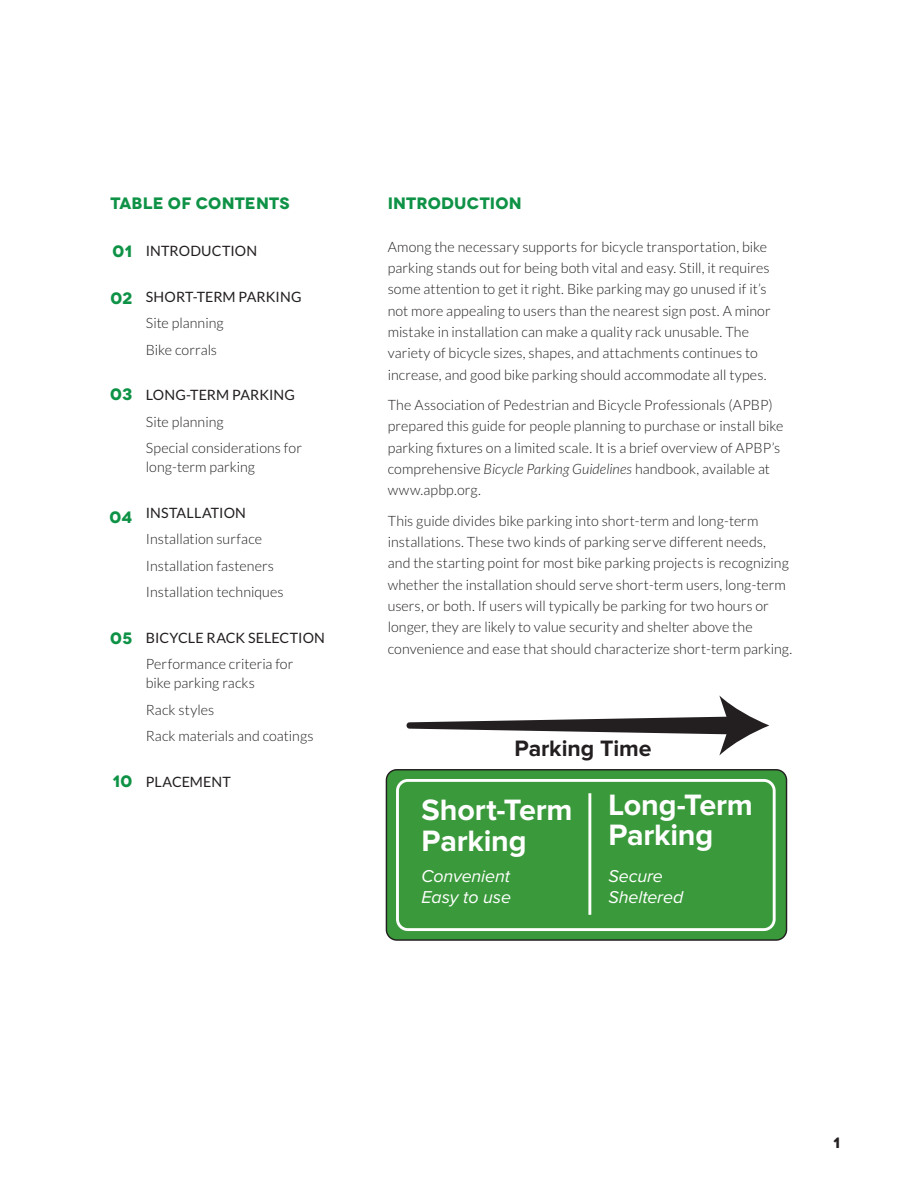
<style>
.page{position:relative;width:918px;height:1188px;background:#fff}
.page>*{position:absolute;margin:0;border:0;box-sizing:border-box;transform-origin:0 0}
.t1{font:700 30.6px/30.6px "Proxima Nova";letter-spacing:-.005em;color:#fff}
.t2{font:700 23.1px "Proxima Nova";letter-spacing:-.005em;color:#231f20}
.t3{font:italic 17.85px/21.5px "Proxima Nova";letter-spacing:-.01em;color:#fff}
.t4{font:700 16.5px "Novecentowide";letter-spacing:.01em;color:#0e9246}
.t5{font:700 15px "Novecentowide";color:#231f20}
.t6{font:300 14.25px/21.3px "Lato";letter-spacing:.005em;color:#231f20}
.t7{font:14.25px "Lato";letter-spacing:.005em;color:#231f20}
.s1{font-style:italic}
</style>
<div class="page">
<div style="left:386px;top:770px;width:401px;height:170px;background:#3a9a3b;border-radius:10px"></div>
<div style="left:386px;top:769px;width:401px;height:172px;border:1px solid #231f20;border-radius:10px"></div>
<svg style="left:407px;top:695px;width:362px;height:60px"></svg>
<hr style="left:588px;top:793px;width:3px;height:122px;background:#fff">
<div style="left:396px;top:779px;width:380px;height:152px;border:3px solid #fff;border-radius:10px"></div>
<p class="t4" style="left:110px;top:193px;width:181px">TABLE OF CONTENTS</p>
<p class="t4" style="left:388px;top:193px;width:136px">INTRODUCTION</p>
<p class="t4" style="left:113px;top:241px;width:21px">01</p>
<p class="t4" style="left:110px;top:288px;width:23px">02</p>
<p class="t6" style="left:388px;top:236px;width:385px">Among the necessary supports for bicycle transportation, bike parking stands out for being both vital and easy. Still, it requires some attention to get it right. Bike parking may go unused if it’s not more appealing to users than the nearest sign post. A minor mistake in installation can make a quality rack unusable. The variety of bicycle sizes, shapes, and attachments continues to increase, and good bike parking should accommodate all types.</p>
<p class="t6" style="left:388px;top:394px;width:397px">The Association of Pedestrian and Bicycle Professionals (APBP) prepared this guide for people planning to purchase or install bike parking fixtures on a limited scale. It is a brief overview of APBP’s comprehensive <span class="s1">Bicycle Parking Guidelines</span> handbook, available at www.apbp.org.</p>
<p class="t6" style="left:388px;top:510px;width:406px">This guide divides bike parking into short-term and long-term installations. These two kinds of parking serve different needs, and the starting point for most bike parking projects is recognizing whether the installation should serve short-term users, long-term users, or both. If users will typically be parking for two hours or longer, they are likely to value security and shelter above the convenience and ease that should characterize short-term parking.</p>
<p class="t7" style="left:146px;top:243px;width:113px">INTRODUCTION</p>
<p class="t7" style="left:146px;top:289px;width:157px">SHORT-TERM PARKING</p>
<p class="t6" style="left:146px;top:310px;width:79px;line-height:26.2px">Site planning<br>Bike corrals</p>
<p class="t7" style="left:146px;top:387px;width:151px">LONG-TERM PARKING</p>
<p class="t6" style="left:146px;top:408px;width:158px;line-height:26.2px">Site planning<br>Special considerations for</p>
<p class="t6" style="left:146px;top:457px;width:111px">long-term parking</p>
<p class="t7" style="left:146px;top:505px;width:102px">INSTALLATION</p>
<p class="t6" style="left:146px;top:526px;width:139px;line-height:26.2px">Installation surface<br>Installation fasteners<br>Installation techniques</p>
<p class="t7" style="left:146px;top:630px;width:181px">BICYCLE RACK SELECTION</p>
<p class="t6" style="left:146px;top:654px;width:149px;line-height:19.5px">Performance criteria for bike parking racks</p>
<p class="t6" style="left:146px;top:696px;width:169px;line-height:26.2px">Rack styles<br>Rack materials and coatings</p>
<p class="t7" style="left:146px;top:773px;width:86px">PLACEMENT</p>
<p class="t4" style="left:110px;top:384px;width:24px">03</p>
<p class="t4" style="left:109px;top:507px;width:24px">04</p>
<p class="t4" style="left:110px;top:628px;width:24px">05</p>
<h2 class="t2" style="left:515px;top:738px;width:138px">Parking Time</h2>
<p class="t4" style="left:112px;top:770px;width:21px">10</p>
<h1 class="t1" style="left:422px;top:796px;width:152px">Short-Term<br>Parking</h1>
<p class="t3" style="left:422px;top:866px;width:91px">Convenient<br>Easy to use</p>
<h1 class="t1" style="left:608px;top:791px;width:146px">Long-Term<br>Parking</h1>
<p class="t3" style="left:608px;top:866px;width:76px">Secure<br>Sheltered</p>
<p class="t5" style="left:833px;top:1133px;width:9px">1</p>
</div>
